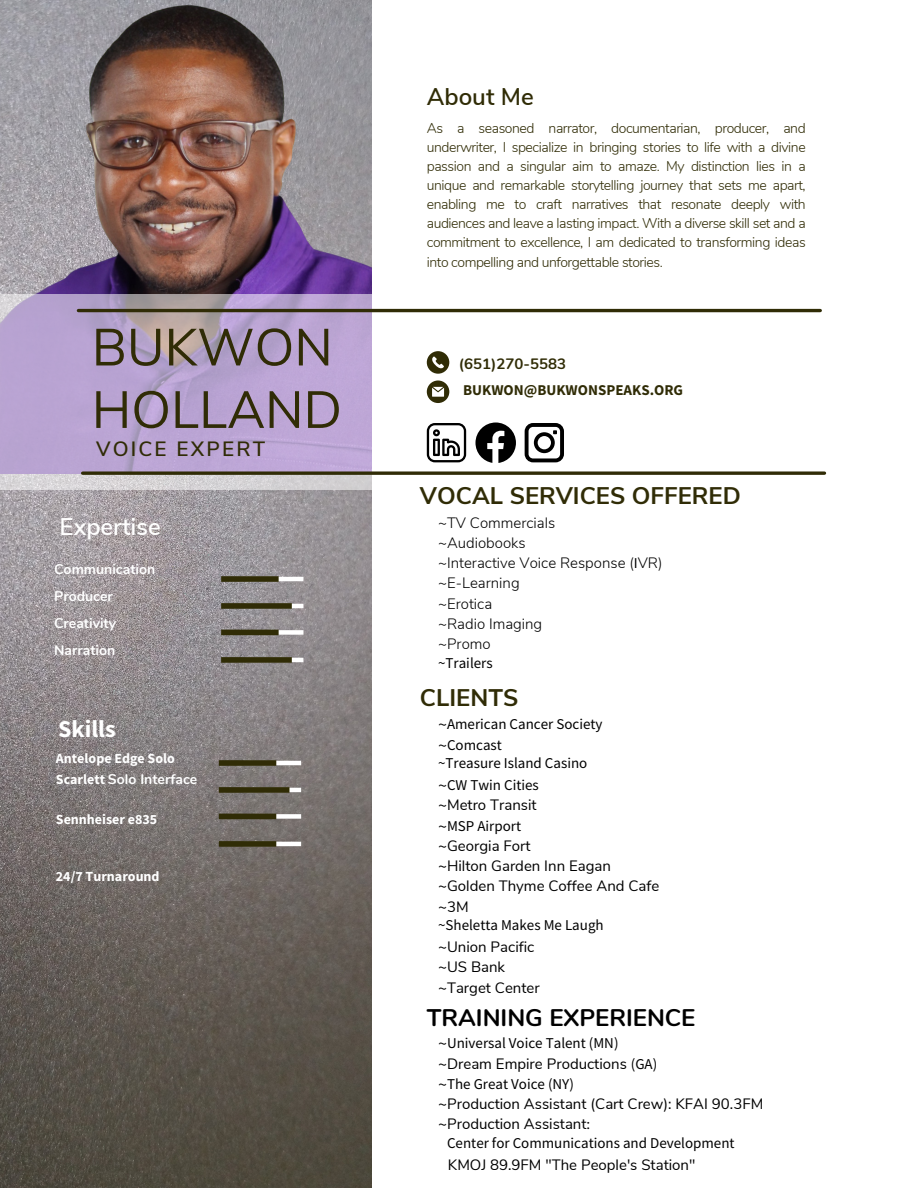
<style>
.page{position:relative;width:918px;height:1188px;background:#fff}
.page>*{position:absolute;margin:0;border:0;box-sizing:border-box;transform-origin:0 0}
.t1{font:52.05px/62.4px "Nunito Sans";color:#302c06}
.t2{font:600 24.15px "Nunito Sans";color:#fff}
.t3{font:600 24.15px "Nunito Sans";color:#302c06}
.t4{font:700 24.15px "Source Sans Pro";color:#fff}
.t5{font:700 24px "Nunito Sans";color:#302c06}
.t6{font:700 24px "Nunito";color:#000}
.t7{font:600 20.7px "Nunito Sans";letter-spacing:.105em;color:#302c06}
.t8{font:15px/20.2px "Nunito Sans";color:#000}
.t9{font:15px/21.9px "Source Sans Pro";color:#000}
.t10{font:300 15px/20.2px "Nunito Sans";color:#000}
.t11{font:700 15px "Source Sans Pro";color:#302c06}
.t12{font:700 15px "Nunito";color:#302c06}
.t13{font:300 13.95px/19.2px "Nunito";letter-spacing:-.03em;color:#302c06;text-align:justify}
.t14{font:700 13.95px/20.4px "Source Sans Pro";color:#fff}
.t15{font:700 13.95px/27px "Nunito";color:#fff}
.s1{font-family:"Nunito"}
.s2{font-family:"Source Sans Pro";font-weight:400}
.s3{font-family:"Nunito Sans"}
.s4{font-family:"Source Sans Pro"}
</style>
<div class="page">
<img style="left:0;top:0;width:372px;height:1188px">
<img style="left:0;top:0;width:371px;height:294px">
<svg style="left:0;top:294px;width:827px;height:196px"></svg>
<hr style="left:246px;top:577px;width:57px;height:4px;background:#fff">
<div style="left:246px;top:630px;width:57px;height:5px;background:#fff"></div>
<hr style="left:246px;top:604px;width:57px;height:4px;background:#fff">
<hr style="left:246px;top:658px;width:57px;height:4px;background:#fff">
<div style="left:221px;top:576px;width:58px;height:6px;background:#302c06"></div>
<div style="left:221px;top:630px;width:58px;height:5px;background:#302c06"></div>
<div style="left:221px;top:603px;width:71px;height:6px;background:#302c06"></div>
<div style="left:221px;top:657px;width:71px;height:6px;background:#302c06"></div>
<hr style="left:244px;top:761px;width:57px;height:4px;background:#fff">
<div style="left:244px;top:814px;width:57px;height:5px;background:#fff"></div>
<hr style="left:244px;top:842px;width:57px;height:4px;background:#fff">
<hr style="left:244px;top:788px;width:57px;height:4px;background:#fff">
<div style="left:219px;top:760px;width:57px;height:6px;background:#302c06"></div>
<div style="left:219px;top:814px;width:57px;height:5px;background:#302c06"></div>
<div style="left:219px;top:841px;width:57px;height:6px;background:#302c06"></div>
<div style="left:219px;top:787px;width:70px;height:6px;background:#302c06"></div>
<svg style="left:427px;top:381px;width:22px;height:22px"></svg>
<svg style="left:427px;top:351px;width:22px;height:23px"></svg>
<hr style="left:78px;top:309px;width:742px;height:3px;background:#302c06">
<svg style="left:83px;top:471px;width:742px;height:4px;background:#4c4729"></svg>
<svg style="left:427px;top:423px;width:39px;height:39px"></svg>
<svg style="left:475px;top:423px;width:41px;height:40px"></svg>
<svg style="left:525px;top:423px;width:39px;height:39px"></svg>
<p class="t1" style="left:92px;top:317px;width:252px">BUKWON<br>HOLLAND</p>
<p class="t7" style="left:96px;top:435px;width:171px">VOICE EXPERT</p>
<p class="t2" style="left:60px;top:510px;width:103px">Expertise</p>
<p class="t15" style="left:54px;top:556px;width:103px">Communication<br>Producer<br>Creativity<br>Narration</p>
<p class="t4" style="left:58px;top:712px;width:59px">Skills</p>
<p class="t14" style="left:56px;top:748px;width:143px">Antelope Edge Solo<br>Scarlett <span class="s1">Solo Interface</span></p>
<p class="t14" style="left:56px;top:809px;width:103px">Sennheiser e835</p>
<p class="t14" style="left:56px;top:866px;width:105px">24/7 Turnaround</p>
<p class="t3" style="left:427px;top:80px;width:109px">About Me</p>
<p class="t13" style="left:427px;top:118px;width:380px">As a seasoned narrator, documentarian, producer, and underwriter, I specialize in bringing stories to life with a divine passion and a singular aim to amaze. My distinction lies in a unique and remarkable storytelling journey that sets me apart, enabling me to craft narratives that resonate deeply with audiences and leave a lasting impact. With a diverse skill set and a commitment to excellence, I am dedicated to transforming ideas into compelling and unforgettable stories.</p>
<p class="t12" style="left:459px;top:354px;width:109px">(651)270-5583</p>
<p class="t11" style="left:463px;top:379px;width:222px">BUKWON@BUKWONSPEAKS.ORG</p>
<p class="t5" style="left:420px;top:479px;width:322px">VOCAL SERVICES OFFERED</p>
<p class="t10" style="left:438px;top:512px;width:226px">~TV Commercials<br>~Audiobooks<br>~Interactive Voice Response (<span class="s2">I</span>VR) ~E-Learning<br>~Erotica<br>~Radio Imaging<br>~Promo</p>
<p class="t9" style="left:438px;top:652px;width:56px">~Trailers</p>
<p class="t5" style="left:420px;top:681px;width:100px">CLIENTS</p>
<p class="t9" style="left:438px;top:714px;width:166px;line-height:20.2px"><span class="s3">~</span>American Cancer Society <span class="s3">~</span>Comcast</p>
<p class="t9" style="left:438px;top:753px;width:151px">~Treasure Island Casino <span class="s3">~</span>CW Twin Cities</p>
<p class="t8" style="left:438px;top:795px;width:223px">~Metro Transit<br>~<span class="s4">MSP Airport<br></span>~Georgia Fort<br>~Hilton Garden Inn Eagan ~Golden Thyme Coffee And Cafe ~3M</p>
<p class="t9" style="left:438px;top:914px;width:167px">~Sheletta Makes Me Laugh <span class="s3">~Union Pacific</span></p>
<p class="t8" style="left:438px;top:957px;width:103px">~US Bank ~Target Center</p>
<p class="t6" style="left:427px;top:1001px;width:270px">TRAINING EXPERIENCE</p>
<p class="t8" style="left:438px;top:1033px;width:327px">~<span class="s4">Universal Voice Talent (MN)<br></span>~Dream Empire Productions <span class="s4">(GA)<br></span>~<span class="s4">The Great Voice (NY)<br></span>~Production Assistant (Cart Crew): KFAI 90.3FM ~Production Assistant<span class="s4">:</span></p>
<p class="t9" style="left:447px;top:1132px;width:289px">Center for Communications and Development<br><span class="s3">KMOJ 89.9FM "The People's Station"</span></p>
</div>
